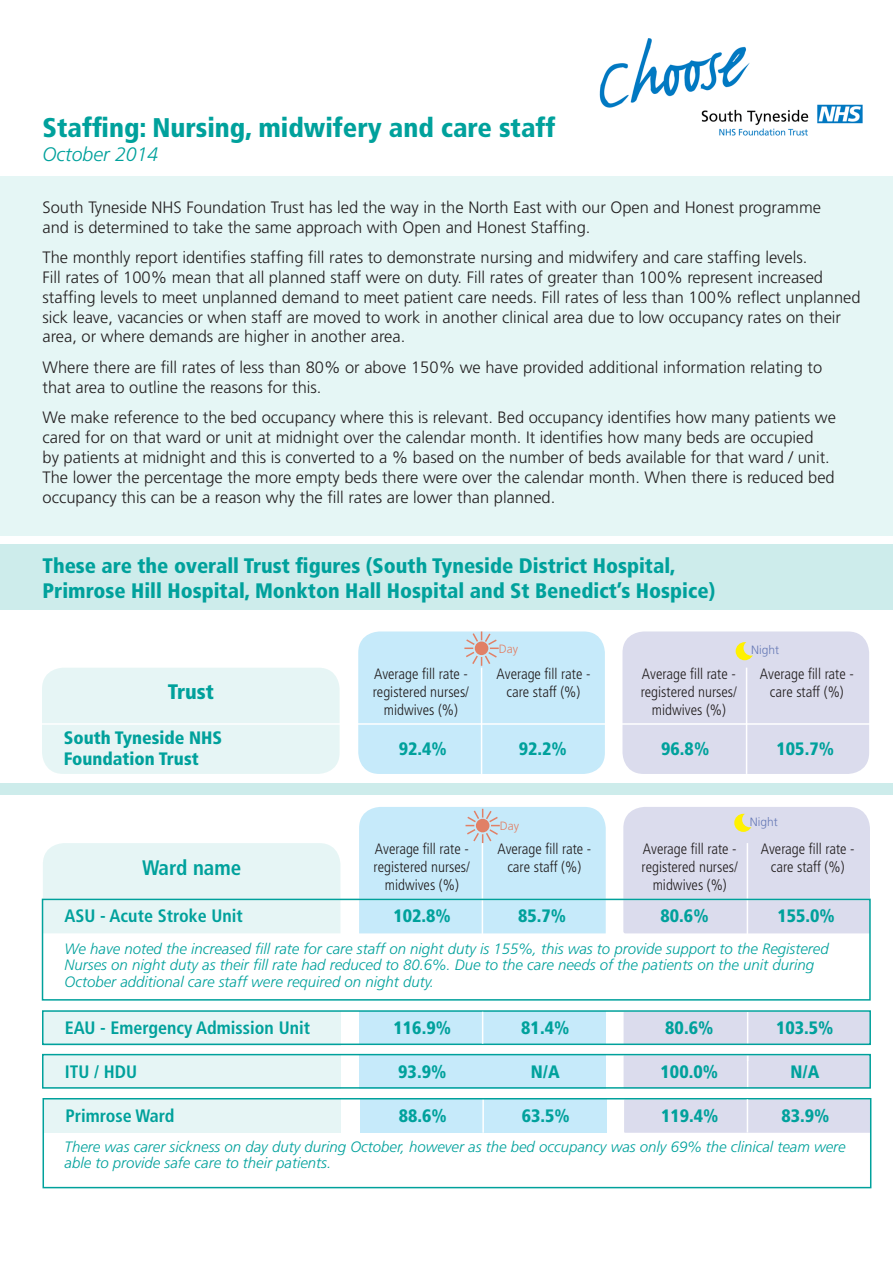
<style>
.page{position:relative;width:893px;height:1263px;background:#fff}
.page>*{position:absolute;margin:0;border:0;box-sizing:border-box;transform-origin:0 0}
.t1{font:900 condensed 27px "Frutiger";color:#00a19c}
.t2{font:900 condensed 21px "Frutiger";color:#00a19c}
.t3{font:700 condensed 21px "Frutiger";color:#00a19c}
.t4{font:italic 300 19.5px "Frutiger";color:#00a19c}
.t5{font:900 condensed 18px "Frutiger";color:#00a19c}
.t6{font:700 condensed 18px "Frutiger";color:#00a19c}
.t7{font:300 16.5px/19.8px "Frutiger";color:#231f20}
.t8{font:italic 300 15px/16.5px "Frutiger";color:#00a19c}
.t9{font:300 condensed 15px "Frutiger";color:#231f20}
.t10{font:300 12px "Frutiger";color:#677ab6}
.t11{font:300 12px "Frutiger";color:#e18066}
</style>
<div class="page">
<img style="left:599px;top:38px;width:264px;height:98px">
<div style="left:0;top:176px;width:893px;height:360px;background:#e5f6f5"></div>
<div style="left:0;top:544px;width:893px;height:66px;background:#cdeceb"></div>
<div style="left:0;top:783px;width:893px;height:12px;background:#cdeceb"></div>
<div style="left:42px;top:668px;width:298px;height:106px;background:#e6f5f5;border-radius:21px"></div>
<div style="left:43px;top:843px;width:297px;height:90px;background:#e6f5f5"></div>
<div style="left:358px;top:631px;width:247px;height:143px;background:#c6eafa;border-radius:21px"></div>
<div style="left:622px;top:631px;width:247px;height:143px;background:#dbdced;border-radius:21px"></div>
<div style="left:623px;top:807px;width:247px;height:126px;background:#dbdced"></div>
<hr style="left:32px;top:723px;width:844px;height:2px;background:#fff">
<hr style="left:481px;top:668px;width:1px;height:106px;background:#fff">
<hr style="left:746px;top:668px;width:1px;height:106px;background:#fff">
<hr style="left:747px;top:843px;width:1px;height:106px;background:#fff">
<div style="left:42px;top:899px;width:829px;height:101px;border:2px solid #00a19c"></div>
<div style="left:624px;top:1012px;width:246px;height:33px;background:#dbdced"></div>
<div style="left:624px;top:1055px;width:246px;height:34px;background:#dbdced"></div>
<hr style="left:747px;top:1011px;width:1px;height:50px;background:#fff">
<hr style="left:747px;top:1054px;width:1px;height:50px;background:#fff">
<div style="left:45px;top:1013px;width:296px;height:29px;background:#e6f5f5"></div>
<div style="left:45px;top:1057px;width:296px;height:29px;background:#e6f5f5"></div>
<div style="left:359px;top:1013px;width:247px;height:29px;background:#c6eafa"></div>
<div style="left:359px;top:1057px;width:247px;height:29px;background:#c6eafa"></div>
<div style="left:42px;top:1010px;width:829px;height:35px;border:2px solid #00a19c"></div>
<div style="left:42px;top:1054px;width:829px;height:35px;border:2px solid #00a19c"></div>
<div style="left:736px;top:642px;width:18px;height:18px;background:#fff101;border-radius:50%"></div>
<div style="left:743px;top:640px;width:16px;height:16px;background:#dbdced;border-radius:50%"></div>
<div style="left:734px;top:814px;width:18px;height:18px;background:#fff101;border-radius:50%"></div>
<div style="left:742px;top:812px;width:15px;height:15px;background:#dbdced;border-radius:50%"></div>
<svg style="left:464px;top:631px;width:35px;height:35px"></svg>
<div style="left:359px;top:807px;width:247px;height:126px;background:#c6eafa"></div>
<div style="left:624px;top:1099px;width:247px;height:34px;background:#dbdced"></div>
<div style="left:46px;top:1101px;width:295px;height:32px;background:#e6f5f5"></div>
<div style="left:360px;top:1101px;width:246px;height:32px;background:#c6eafa"></div>
<hr style="left:482px;top:1099px;width:2px;height:34px;background:#fff">
<div style="left:43px;top:1098px;width:828px;height:90px;border:2px solid #00a19c"></div>
<hr style="left:482px;top:1012px;width:1px;height:32px;background:#fff">
<hr style="left:747px;top:1099px;width:1px;height:33px;background:#fff">
<p class="t1" style="left:43px;top:112px;width:514px">Staffing: Nursing, midwifery and care staff</p>
<p class="t4" style="left:43px;top:143px;width:117px">October 2014</p>
<p class="t7" style="left:43px;top:197px;width:780px">South Tyneside NHS Foundation Trust has led the way in the North East with our Open and Honest programme and is determined to take the same approach with Open and Honest Staffing.</p>
<p class="t7" style="left:43px;top:248px;width:820px">The monthly report identifies staffing fill rates to demonstrate nursing and midwifery and care staffing levels.<br>Fill rates of 100% mean that all planned staff were on duty. Fill rates of greater than 100% represent increased staffing levels to meet unplanned demand to meet patient care needs. Fill rates of less than 100% reflect unplanned sick leave, vacancies or when staff are moved to work in another clinical area due to low occupancy rates on their area, or where demands are higher in another area.</p>
<p class="t7" style="left:43px;top:357px;width:781px">Where there are fill rates of less than 80% or above 150% we have provided additional information relating to that area to outline the reasons for this.</p>
<p class="t7" style="left:43px;top:408px;width:795px">We make reference to the bed occupancy where this is relevant. Bed occupancy identifies how many patients we cared for on that ward or unit at midnight over the calendar month. It identifies how many beds are occupied<br>by patients at midnight and this is converted to a % based on the number of beds available for that ward / unit.<br>The lower the percentage the more empty beds there were over the calendar month. When there is reduced bed occupancy this can be a reason why the fill rates are lower than planned.</p>
<p class="t2" style="left:43px;top:553px;width:635px">These are the overall Trust figures (South Tyneside District Hospital,</p>
<p class="t2" style="left:43px;top:578px;width:674px">Primrose Hill Hospital, Monkton Hall Hospital and St Benedict’s Hospice)</p>
<p class="t2" style="left:168px;top:679px;width:48px">Trust</p>
<p class="t9" style="left:374px;top:665px;width:95px">Average fill rate -</p>
<p class="t9" style="left:373px;top:683px;width:98px">registered nurses/</p>
<p class="t9" style="left:384px;top:701px;width:76px">midwives (%)</p>
<p class="t11" style="left:499px;top:642px;width:21px">Day</p>
<p class="t9" style="left:497px;top:665px;width:95px">Average fill rate -</p>
<p class="t9" style="left:507px;top:683px;width:75px">care staff (%)</p>
<p class="t9" style="left:642px;top:665px;width:95px">Average fill rate -</p>
<p class="t9" style="left:641px;top:683px;width:98px">registered nurses/</p>
<p class="t9" style="left:652px;top:701px;width:76px">midwives (%)</p>
<p class="t10" style="left:751px;top:643px;width:30px">Night</p>
<p class="t9" style="left:760px;top:665px;width:95px">Average fill rate -</p>
<p class="t9" style="left:770px;top:683px;width:75px">care staff (%)</p>
<p class="t5" style="left:64px;top:727px;width:160px">South Tyneside NHS</p>
<p class="t5" style="left:64px;top:748px;width:136px">Foundation Trust</p>
<p class="t3" style="left:142px;top:855px;width:101px">Ward name</p>
<p class="t5" style="left:399px;top:737px;width:50px">92.4%</p>
<p class="t5" style="left:519px;top:737px;width:50px">92.2%</p>
<p class="t5" style="left:661px;top:737px;width:50px">96.8%</p>
<p class="t5" style="left:777px;top:737px;width:59px">105.7%</p>
<p class="t9" style="left:375px;top:841px;width:95px">Average fill rate -</p>
<p class="t9" style="left:374px;top:859px;width:98px">registered nurses/</p>
<p class="t9" style="left:385px;top:877px;width:76px">midwives (%)</p>
<p class="t11" style="left:500px;top:819px;width:21px">Day</p>
<p class="t9" style="left:497px;top:841px;width:95px">Average fill rate -</p>
<p class="t9" style="left:507px;top:859px;width:75px">care staff (%)</p>
<p class="t9" style="left:643px;top:841px;width:95px">Average fill rate -</p>
<p class="t9" style="left:642px;top:859px;width:98px">registered nurses/</p>
<p class="t9" style="left:653px;top:877px;width:76px">midwives (%)</p>
<p class="t10" style="left:750px;top:814px;width:30px">Night</p>
<p class="t9" style="left:761px;top:841px;width:95px">Average fill rate -</p>
<p class="t9" style="left:771px;top:859px;width:75px">care staff (%)</p>
<p class="t6" style="left:65px;top:905px;width:180px">ASU - Acute Stroke Unit</p>
<p class="t8" style="left:65px;top:940px;width:766px">We have noted the increased fill rate for care staff on night duty is 155%, this was to provide support to the Registered<br>Nurses on night duty as their fill rate had reduced to 80.6%. Due to the care needs of the patients on the unit during<br>October additional care staff were required on night duty.</p>
<p class="t6" style="left:65px;top:1017px;width:247px">EAU - Emergency Admission Unit</p>
<p class="t5" style="left:394px;top:1017px;width:59px">116.9%</p>
<p class="t5" style="left:521px;top:1017px;width:50px">81.4%</p>
<p class="t5" style="left:665px;top:1017px;width:50px">80.6%</p>
<p class="t5" style="left:776px;top:1017px;width:59px">103.5%</p>
<p class="t6" style="left:65px;top:1061px;width:74px">ITU / HDU</p>
<p class="t5" style="left:398px;top:1060px;width:50px">93.9%</p>
<p class="t5" style="left:531px;top:1060px;width:30px">N/A</p>
<p class="t5" style="left:661px;top:1060px;width:59px">100.0%</p>
<p class="t5" style="left:790px;top:1060px;width:30px">N/A</p>
<p class="t5" style="left:393px;top:905px;width:59px">102.8%</p>
<p class="t5" style="left:518px;top:905px;width:50px">85.7%</p>
<p class="t5" style="left:661px;top:905px;width:50px">80.6%</p>
<p class="t5" style="left:777px;top:905px;width:59px">155.0%</p>
<p class="t6" style="left:65px;top:1105px;width:111px">Primrose Ward</p>
<p class="t8" style="left:65px;top:1138px;width:783px">There was carer sickness on day duty during October, however as the bed occupancy was only 69% the clinical team were able to provide safe care to their patients.</p>
<p class="t5" style="left:399px;top:1105px;width:50px">88.6%</p>
<p class="t5" style="left:522px;top:1105px;width:50px">63.5%</p>
<p class="t5" style="left:661px;top:1105px;width:59px">119.4%</p>
<p class="t5" style="left:781px;top:1105px;width:50px">83.9%</p>
</div>
